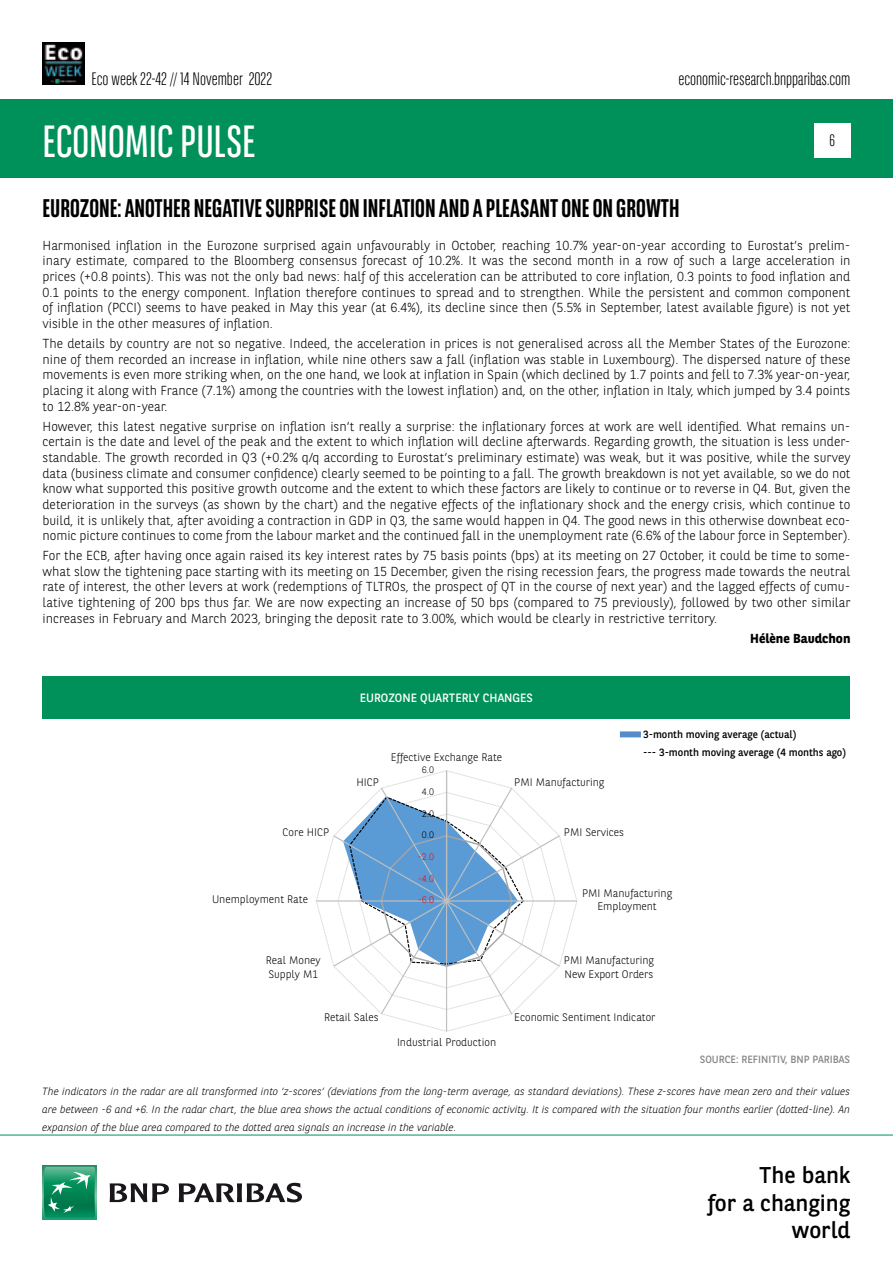
<style>
.page{position:relative;width:893px;height:1263px;background:#fff}
.page>*{position:absolute;margin:0;border:0;box-sizing:border-box;transform-origin:0 0}
.t1{font:45px "BNPP Sans Condensed";color:#fff}
.t2{font:700 25.5px "BNPP Sans Condensed";color:#000}
.t3{font:22.8px/27.3px "BNPP Sans";color:#000;text-align:right}
.t4{font:300 18px "BNPP Sans Condensed";color:#000}
.t5{font:300 16.5px "BNPP Sans Condensed";color:#000}
.t6{font:300 13.05px/15.6px "BNPP Sans";color:#000;text-align:justify}
.t7{font:700 13.05px "BNPP Sans";color:#000}
.t8{font:12px "BNPP Sans";color:#fff}
.t9{font:300 10.95px/13.2px "BNPP Sans";color:#000}
.t10{font:italic 300 10.5px/18px "BNPP Sans";color:#000;text-align:justify}
.t11{font:10.5px/18px "BNPP Sans";color:#000}
.t12{font:10.5px "BNPP Sans";color:#878787}
.t13{font:300 9.3px "BNPP Sans";color:#f00}
.t14{font:300 9.3px "BNPP Sans";color:#000}
.s1{font-style:normal}
</style>
<div class="page">
<div style="left:1px;top:99px;width:892px;height:78px;background:#00915b"></div>
<svg style="left:43px;top:1166px;width:53px;height:53px"></svg>
<svg style="left:44px;top:1167px;width:51px;height:51px;background:#26996e"></svg>
<svg style="left:110px;top:1183px;width:59px;height:19px"></svg>
<svg style="left:179px;top:1183px;width:123px;height:19px"></svg>
<hr style="left:0;top:1135px;width:893px;height:1px;background:#00915b">
<div style="left:814px;top:123px;width:36px;height:34px;background:#fff"></div>
<img style="left:43px;top:43px;width:42px;height:42px">
<svg style="left:316px;top:770px;width:261px;height:262px"></svg>
<div style="left:43px;top:676px;width:807px;height:43px;background:#00915b"></div>
<div style="left:620px;top:731px;width:21px;height:6px;background:#568cc9"></div>
<h3 class="t4" style="left:91px;top:67px;width:182px">Eco week 22-42 // 14 November 2022</h3>
<h1 class="t1" style="left:43px;top:113px;width:215px">ECONOMIC PULSE</h1>
<h3 class="t4" style="left:678px;top:67px;width:174px">economic-research.bnpparibas.com</h3>
<p class="t5" style="left:829px;top:130px;width:7px">6</p>
<h2 class="t2" style="left:43px;top:193px;width:638px">EUROZONE: ANOTHER NEGATIVE SURPRISE ON INFLATION AND A PLEASANT ONE ON GROWTH</h2>
<p class="t6" style="left:43px;top:237px;width:809px">Harmonised inflation in the Eurozone surprised again unfavourably in October, reaching 10.7% year-on-year according to Eurostat’s prelim&shy;inary estimate, compared to the Bloomberg consensus forecast of 10.2%. It was the second month in a row of such a large acceleration in prices (+0.8 points). This was not the only bad news: half of this acceleration can be attributed to core inflation, 0.3 points to food inflation and 0.1 points to the energy component. Inflation therefore continues to spread and to strengthen. While the persistent and common component of inflation (PCCI) seems to have peaked in May this year (at 6.4%), its decline since then (5.5% in September, latest available figure) is not yet visible in the other measures of inflation.</p>
<p class="t6" style="left:43px;top:335px;width:809px">The details by country are not so negative. Indeed, the acceleration in prices is not generalised across all the Member States of the Eurozone: nine of them recorded an increase in inflation, while nine others saw a fall (inflation was stable in Luxembourg). The dispersed nature of these movements is even more striking when, on the one hand, we look at inflation in Spain (which declined by 1.7 points and fell to 7.3% year-on-year, placing it along with France (7.1%) among the countries with the lowest inflation) and, on the other, inflation in Italy, which jumped by 3.4 points to 12.8% year-on-year.</p>
<p class="t6" style="left:43px;top:418px;width:809px">However, this latest negative surprise on inflation isn’t really a surprise: the inflationary forces at work are well identified. What remains un&shy;certain is the date and level of the peak and the extent to which inflation will decline afterwards. Regarding growth, the situation is less under&shy;standable. The growth recorded in Q3 (+0.2% q/q according to Eurostat’s preliminary estimate) was weak, but it was positive, while the survey data (business climate and consumer confidence) clearly seemed to be pointing to a fall. The growth breakdown is not yet available, so we do not know what supported this positive growth outcome and the extent to which these factors are likely to continue or to reverse in Q4. But, given the deterioration in the surveys (as shown by the chart) and the negative effects of the inflationary shock and the energy crisis, which continue to build, it is unlikely that, after avoiding a contraction in GDP in Q3, the same would happen in Q4. The good news in this otherwise downbeat eco&shy;nomic picture continues to come from the labour market and the continued fall in the unemployment rate (6.6% of the labour force in September).</p>
<p class="t6" style="left:43px;top:547px;width:809px">For the ECB, after having once again raised its key interest rates by 75 basis points (bps) at its meeting on 27 October, it could be time to some&shy;what slow the tightening pace starting with its meeting on 15 December, given the rising recession fears, the progress made towards the neutral rate of interest, the other levers at work (redemptions of TLTROs, the prospect of QT in the course of next year) and the lagged effects of cumu&shy;lative tightening of 200 bps thus far. We are now expecting an increase of 50 bps (compared to 75 previously), followed by two other similar increases in February and March 2023, bringing the deposit rate to 3.00%, which would be clearly in restrictive territory.</p>
<p class="t7" style="left:750px;top:629px;width:102px">Hélène Baudchon</p>
<p class="t9" style="left:283px;top:825px;width:48px">Core HICP</p>
<p class="t9" style="left:212px;top:892px;width:97px">Unemployment Rate</p>
<p class="t8" style="left:360px;top:689px;width:175px">EUROZONE QUARTERLY CHANGES</p>
<p class="t9" style="left:391px;top:750px;width:113px">Effective Exchange Rate</p>
<p class="t9" style="left:356px;top:775px;width:24px">HICP</p>
<p class="t14" style="left:422px;top:763px;width:14px">6.0</p>
<p class="t14" style="left:422px;top:785px;width:14px">4.0</p>
<p class="t14" style="left:422px;top:807px;width:14px">2.0</p>
<p class="t14" style="left:422px;top:829px;width:14px">0.0</p>
<p class="t13" style="left:418px;top:850px;width:18px">-2.0</p>
<p class="t13" style="left:418px;top:872px;width:18px">-4.0</p>
<p class="t9" style="left:514px;top:775px;width:92px">PMI Manufacturing</p>
<p class="t9" style="left:564px;top:824px;width:62px">PMI Services</p>
<p class="t11" style="left:643px;top:725px;width:204px">3-month moving average (actual)<br>--- 3-month moving average (4 months ago)</p>
<p class="t13" style="left:418px;top:894px;width:18px">-6.0</p>
<p class="t9" style="left:582px;top:886px;width:92px;text-align:center">PMI Manufacturing<br>Employment</p>
<p class="t9" style="left:266px;top:953px;width:56px">Real Money<br>Supply M1</p>
<p class="t9" style="left:324px;top:1010px;width:56px">Retail Sales</p>
<p class="t9" style="left:397px;top:1035px;width:101px">Industrial Production</p>
<p class="t9" style="left:564px;top:953px;width:92px">PMI Manufacturing<br>New Export Orders</p>
<p class="t9" style="left:514px;top:1010px;width:143px">Economic Sentiment Indicator</p>
<p class="t12" style="left:700px;top:1052px;width:152px">SOURCE: REFINITIV, BNP PARIBAS</p>
<p class="t10" style="left:42px;top:1082px;width:809px">The indicators in the radar are all transformed into ‘z-scores’ (deviations from the long-term average, as standard deviations). These z-scores have mean zero and their values are between -6 and +6. In the radar chart, the blue area shows the actual conditions of economic activity. It is compared with the situation four months earlier (dotted-line). An expansion of the blue area compared to the dotted area signals an increase in the variable<span class="s1">.</span></p>
<h3 class="t3" style="left:708px;top:1161px;width:144px">The bank<br>for a changing world</h3>
</div>
